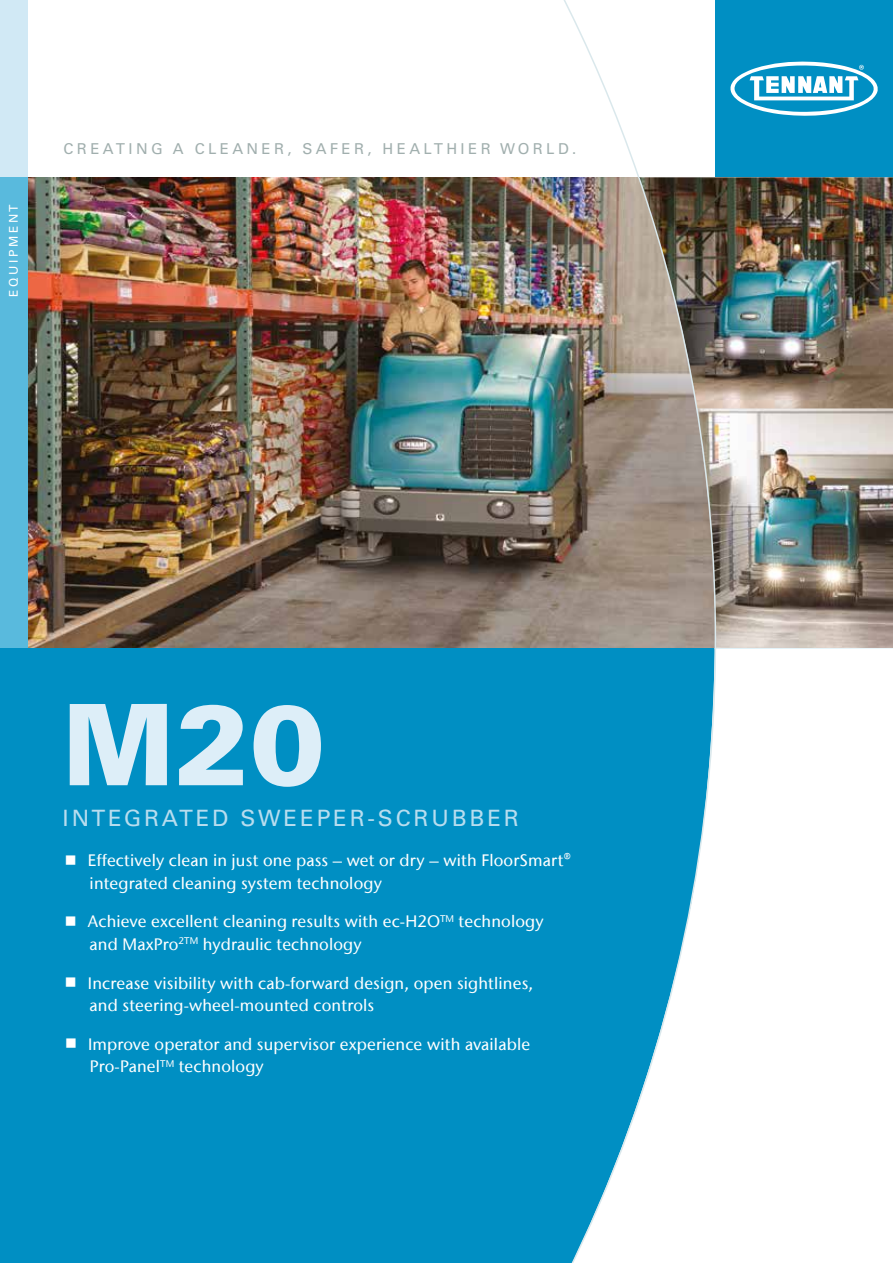
<style>
.page{position:relative;width:893px;height:1263px;background:#fff}
.page>*{position:absolute;margin:0;border:0;box-sizing:border-box;transform-origin:0 0}
.t1{font:900 112.5px "Univers LT Std";color:#ddeef8}
.t2{font:22.5px "Univers LT Std";letter-spacing:.125em;color:#b8ddef}
.t3{font:500 16.5px/22.5px "Stone Sans IIITC Com";letter-spacing:.01em;color:#fff}
.t4{font:15px "Univers LT Std";letter-spacing:.225em;color:#a1afae}
.t5{font:12px "Univers LT Std";letter-spacing:.225em;color:#fff}
</style>
<div class="page">
<div style="left:715px;top:0;width:178px;height:177px;background:#008fc3"></div>
<img style="left:27px;top:177px;width:528px;height:471px">
<img style="left:717px;top:177px;width:176px;height:232px">
<img style="left:717px;top:409px;width:176px;height:239px">
<svg style="left:730px;top:61px;width:148px;height:55px"></svg>
<div style="left:0;top:648px;width:893px;height:615px;background:#008fc3"></div>
<div style="left:717px;top:648px;width:176px;height:615px;background:#fff"></div>
<div style="left:0;top:0;width:27px;height:177px;background:#d1e9f5"></div>
<div style="left:0;top:177px;width:27px;height:471px;background:#59badd"></div>
<svg style="left:571px;top:651px;width:146px;height:612px"></svg>
<img style="left:555px;top:0;width:162px;height:651px">
<p class="t5" style="left:6px;top:297px;width:95px;rotate:-90deg">EQUIPMENT</p>
<p class="t4" style="left:64px;top:139px;width:514px">CREATING A CLEANER, SAFER, HEALTHIER WORLD.</p>
<h1 class="t1" style="left:63px;top:674px;width:264px">M20</h1>
<h2 class="t2" style="left:63px;top:805px;width:458px">INTEGRATED SWEEPER-SCRUBBER</h2>
<p class="t3" style="left:88px;top:849px;width:484px">Effectively clean in just one pass – wet or dry – with FloorSmart® integrated cleaning system technology</p>
<p class="t3" style="left:88px;top:910px;width:457px">Achieve excellent cleaning results with ec-H2O<sup>TM</sup> technology and MaxPro<sup>2TM</sup> hydraulic technology</p>
<p class="t3" style="left:88px;top:971px;width:447px">Increase visibility with cab-forward design, open sightlines, and steering-wheel-mounted controls</p>
<p class="t3" style="left:88px;top:1033px;width:444px">Improve operator and supervisor experience with available<br>Pro-Panel<sup>TM</sup> technology</p>
</div>
